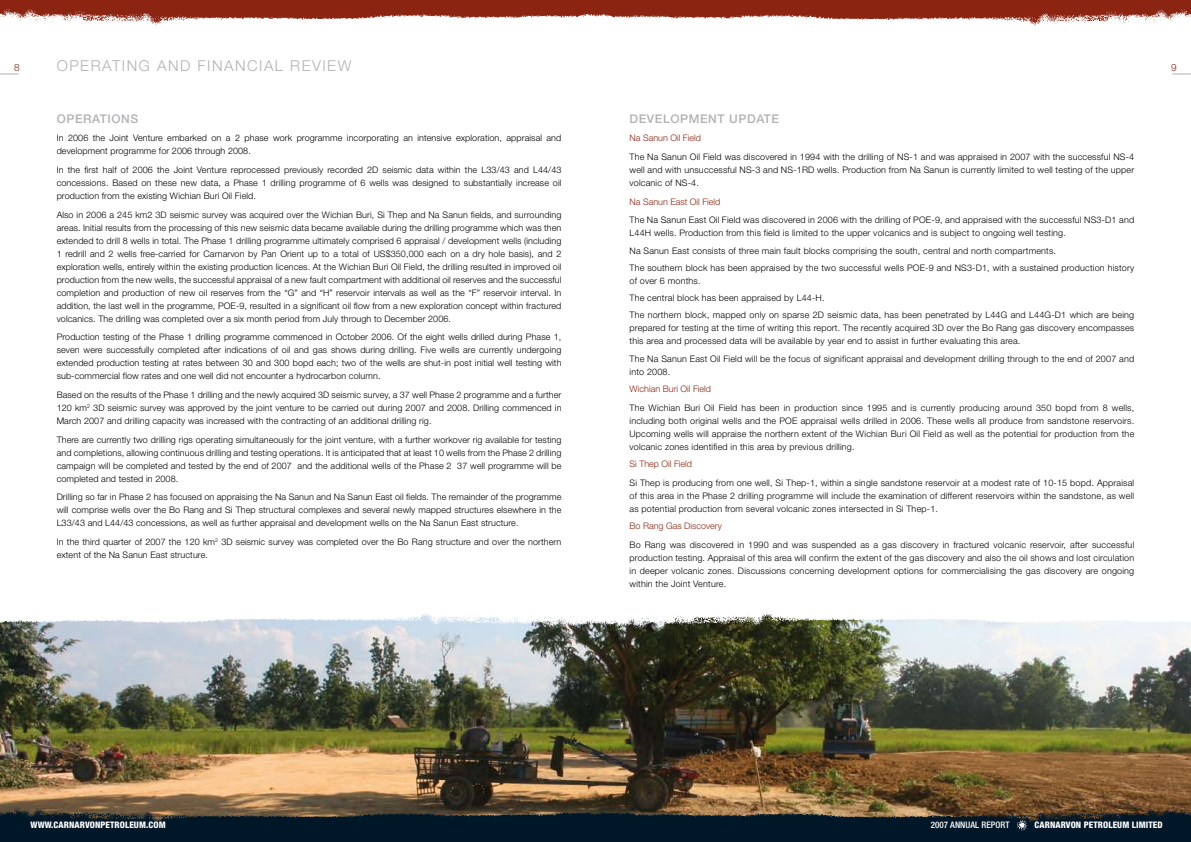
<style>
.page{position:relative;width:1191px;height:842px;background:#fff}
.page>*{position:absolute;margin:0;border:0;box-sizing:border-box;transform-origin:0 0}
.t1{font:300 15px "Helvetica Neue";letter-spacing:.1em;color:#b1b2b4}
.t2{font:500 12px "Helvetica Neue";letter-spacing:.05em;color:#b1b2b4}
.t3{font:300 9px/13px "Helvetica Neue";letter-spacing:.02em;color:#000;text-align:justify}
.t4{font:300 9px "Helvetica Neue";color:#8b2512}
.t5{font:800 condensed 9px "Helvetica Neue";letter-spacing:.01em;color:#fff}
.t6{font:500 condensed 9px "Helvetica Neue";letter-spacing:.01em;color:#fff}
</style>
<div class="page">
<img style="left:0;top:638px;width:1191px;height:170px">
<img style="left:0;top:808px;width:1191px;height:34px">
<img style="left:0;top:612px;width:1191px;height:26px">
<img style="left:0;top:0;width:595px;height:26px">
<img style="left:595px;top:0;width:596px;height:26px">
<svg style="left:0;top:74px;width:19px;height:1px"></svg>
<svg style="left:1172px;top:74px;width:19px;height:1px"></svg>
<svg style="left:1016px;top:820px;width:11px;height:11px"></svg>
<h1 class="t1" style="left:57px;top:56px;width:23px">Operati</h1>
<h1 class="t1" style="left:127px;top:56px;width:131px">ng and Financial</h1>
<h1 class="t1" style="left:290px;top:56px;width:23px">Review</h1>
<h2 class="t2" style="left:57px;top:111px;width:83px">OPERATIONS</h2>
<p class="t3" style="left:57px;top:132px;width:506px">In 2006 the Joint Venture embarked on a 2 phase work programme incorporating an intensive exploration, appraisal and development programme for 2006 through 2008.</p>
<p class="t3" style="left:57px;top:163px;width:506px">In the first half of 2006 the Joint Venture reprocessed previously recorded 2D seismic data within the L33/43 and L44/43 concessions. Based on these new data, a Phase 1 drilling programme of 6 wells was designed to substantially increase oil production from the existing Wichian Buri Oil Field.</p>
<p class="t3" style="left:57px;top:208px;width:506px">Also in 2006 a 245 km2 3D seismic survey was acquired over the Wichian Buri, Si Thep and Na Sanun fields, and surrounding areas. Initial results from the processing of this new seismic data became available during the drilling programme which was then extended to drill 8 wells in total. The Phase 1 drilling programme ultimately comprised 6 appraisal / development wells (including 1 redrill and 2 wells free-carried for Carnarvon by Pan Orient up to a total of US$350,000 each on a dry hole basis), and 2 exploration wells, entirely within the existing production licences. At the Wichian Buri Oil Field, the drilling resulted in improved oil production from the new wells, the successful appraisal of a new fault compartment with additional oil reserves and the successful completion and production of new oil reserves from the “G” and “H” reservoir intervals as well as the “F” reservoir interval. In addition, the last well in the programme, POE-9, resulted in a significant oil flow from a new exploration concept within fractured volcanics. The drilling was completed over a six month period from July through to December 2006.</p>
<p class="t3" style="left:57px;top:331px;width:506px">Production testing of the Phase 1 drilling programme commenced in October 2006. Of the eight wells drilled during Phase 1, seven were successfully completed after indications of oil and gas shows during drilling. Five wells are currently undergoing extended production testing at rates between 30 and 300 bopd each; two of the wells are shut-in post initial well testing with sub-commercial flow rates and one well did not encounter a hydrocarbon column.</p>
<p class="t3" style="left:57px;top:388px;width:506px">Based on the results of the Phase 1 drilling and the newly acquired 3D seismic survey, a 37 well Phase 2 programme and a further 120 km<sup>2</sup> 3D seismic survey was approved by the joint venture to be carried out during 2007 and 2008. Drilling commenced in March 2007 and drilling capacity was increased with the contracting of an additional drilling rig.</p>
<p class="t3" style="left:57px;top:433px;width:506px">There are currently two drilling rigs operating simultaneously for the joint venture, with a further workover rig available for testing and completions, allowing continuous drilling and testing operations. It is anticipated that at least 10 wells from the Phase 2 drilling campaign will be completed and tested by the end of 2007 and the additional wells of the Phase 2 37 well programme will be completed and tested in 2008.</p>
<p class="t3" style="left:57px;top:491px;width:506px">Drilling so far in Phase 2 has focused on appraising the Na Sanun and Na Sanun East oil fields. The remainder of the programme will comprise wells over the Bo Rang and Si Thep structural complexes and several newly mapped structures elsewhere in the L33/43 and L44/43 concessions, as well as further appraisal and development wells on the Na Sanun East structure.</p>
<p class="t3" style="left:57px;top:535px;width:506px">In the third quarter of 2007 the 120 km<sup>2</sup> 3D seismic survey was completed over the Bo Rang structure and over the northern extent of the Na Sanun East structure.</p>
<h2 class="t2" style="left:629px;top:111px;width:151px">DEVELOPMENT UPDATE</h2>
<p class="t4" style="left:629px;top:133px;width:73px">Na Sanun Oil Field</p>
<p class="t3" style="left:629px;top:150px;width:506px">The Na Sanun Oil Field was discovered in 1994 with the drilling of NS-1 and was appraised in 2007 with the successful NS-4 well and with unsuccessful NS-3 and NS-1RD wells. Production from Na Sanun is currently limited to well testing of the upper volcanic of NS-4.</p>
<p class="t4" style="left:629px;top:196px;width:92px">Na Sanun East Oil Field</p>
<p class="t3" style="left:629px;top:214px;width:506px">The Na Sanun East Oil Field was discovered in 2006 with the drilling of POE-9, and appraised with the successful NS3-D1 and<br>L44H wells. Production from this field is limited to the upper volcanics and is subject to ongoing well testing.</p>
<p class="t3" style="left:629px;top:242px;width:506px;line-height:17.3px">Na Sanun East consists of three main fault blocks comprising the south, central and north compartments.<br>The southern block has been appraised by the two successful wells POE-9 and NS3-D1, with a sustained production history</p>
<p class="t3" style="left:629px;top:272px;width:506px;line-height:17.3px;text-align:left">of over 6 months.<br>The central block has been appraised by L44-H.<br>The northern block, mapped only on sparse 2D seismic data, has been penetrated by L44G and L44G-D1 which are being</p>
<p class="t3" style="left:629px;top:322px;width:506px">prepared for testing at the time of writing this report. The recently acquired 3D over the Bo Rang gas discovery encompasses this area and processed data will be available by year end to assist in further evaluating this area.</p>
<p class="t3" style="left:629px;top:352px;width:506px">The Na Sanun East Oil Field will be the focus of significant appraisal and development drilling through to the end of 2007 and into 2008.</p>
<p class="t4" style="left:629px;top:383px;width:83px">Wichian Buri Oil Field</p>
<p class="t3" style="left:629px;top:401px;width:506px">The Wichian Buri Oil Field has been in production since 1995 and is currently producing around 350 bopd from 8 wells, including both original wells and the POE appraisal wells drilled in 2006. These wells all produce from sandstone reservoirs.<br>Upcoming wells will appraise the northern extent of the Wichian Buri Oil Field as well as the potential for production from the volcanic zones identified in this area by previous drilling.</p>
<p class="t4" style="left:629px;top:458px;width:64px">Si Thep Oil Field</p>
<p class="t3" style="left:629px;top:476px;width:506px">Si Thep is producing from one well, Si Thep-1, within a single sandstone reservoir at a modest rate of 10-15 bopd. Appraisal of this area in the Phase 2 drilling programme will include the examination of different reservoirs within the sandstone, as well as potential production from several volcanic zones intersected in Si Thep-1.</p>
<p class="t4" style="left:629px;top:520px;width:94px">Bo Rang Gas Discovery</p>
<p class="t3" style="left:629px;top:538px;width:506px">Bo Rang was discovered in 1990 and was suspended as a gas discovery in fractured volcanic reservoir, after successful production testing. Appraisal of this area will confirm the extent of the gas discovery and also the oil shows and lost circulation in deeper volcanic zones. Discussions concerning development options for commercialising the gas discovery are ongoing within the Joint Venture.</p>
<p class="t5" style="left:31px;top:819px;width:137px">WWW.CARNARVONPETROLEUM.COM</p>
<p class="t6" style="left:930px;top:819px;width:80px">2007 ANNUAL REPORT</p>
<p class="t5" style="left:1034px;top:819px;width:130px">CARNARVON PETROLEUM LIMITED</p>
</div>
